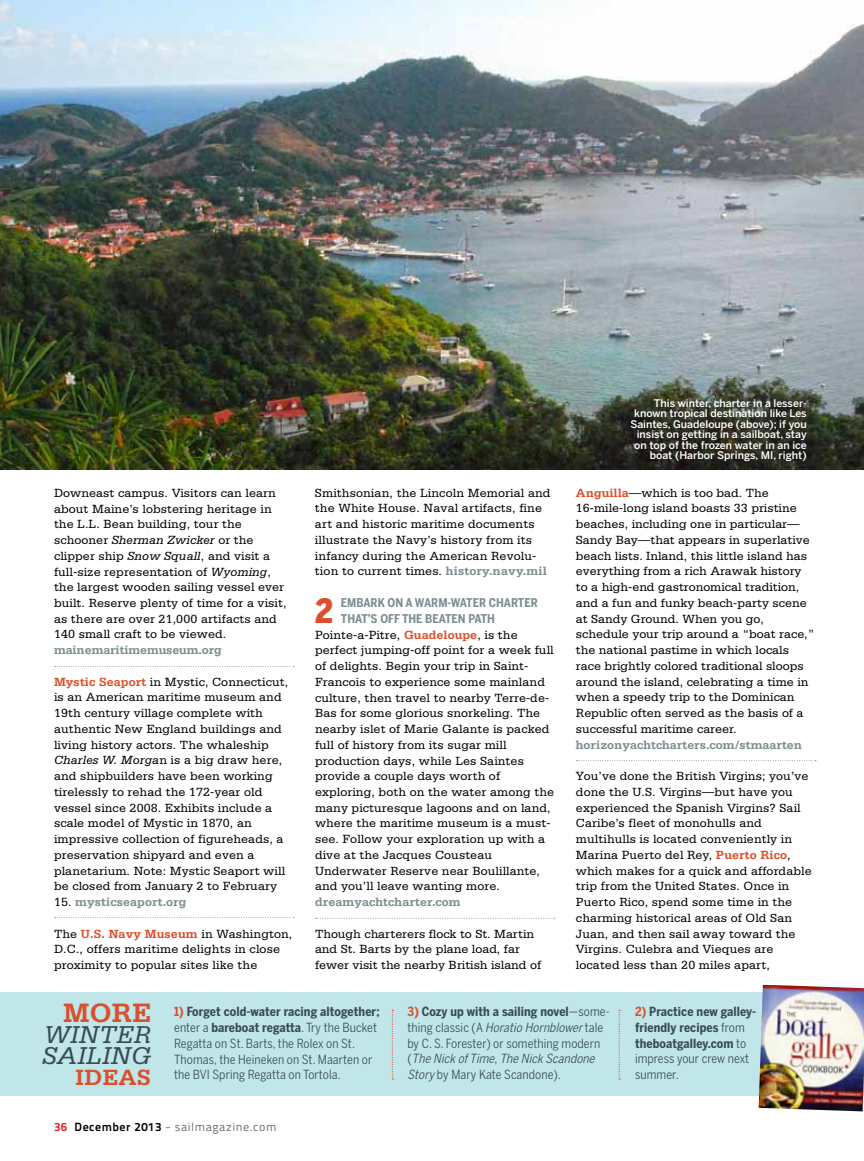
<style>
.page{position:relative;width:864px;height:1161px;background:#fff}
.page>*{position:absolute;margin:0;border:0;box-sizing:border-box;transform-origin:0 0}
.t1{font:900 33.3px "Benton Sans Cond";color:#da502c}
.t2{font:700 28.05px "Serifa Std";color:#da502c}
.t3{font:italic 25.8px/20.9px "Serifa Std";letter-spacing:.005em;color:#374b56}
.t4{font:700 23.25px "Serifa Std";color:#da502c}
.t5{font:12.6px/15.8px "Serifa Std";letter-spacing:.005em;color:#000}
.t6{font:12.6px/15.8px "Benton Sans Cond";letter-spacing:.005em;color:#374b56}
.t7{font:700 12.6px "Serifa Std";color:#7b8e90}
.t8{font:700 12.6px/15.8px "Benton Sans Cond";color:#374b56}
.t9{font:700 12px/15.8px "Benton Sans Cond";color:#7b8e90}
.t10{font:12px "Titillium Text 14 L 400 wt";letter-spacing:.045em;color:#6d6e71}
.t11{font:500 10.5px/10.5px "Benton Sans";color:#fff;text-align:right}
.s1{font-style:italic}
.s2{font-weight:700;color:#da502c}
.s3{font-weight:400;color:#000}
.s4{font-weight:700;color:#7b8e90}
.s5{font-weight:700}
.s6{color:#da502c}
.s7{font-weight:400}
.s8{font-family:"Titillium Text 14 L 800 wt";color:#e11b22}
.s9{font-family:"Titillium Text 14 L 800 wt";color:#000}
</style>
<div class="page">
<div style="left:0;top:992px;width:864px;height:103px;background:#c1e6e9"></div>
<img style="left:0;top:0;width:864px;height:470px">
<svg style="left:392px;top:1010px;width:1px;height:70px"></svg>
<svg style="left:619px;top:1010px;width:1px;height:70px"></svg>
<svg style="left:55px;top:666px;width:239px;height:1px"></svg>
<svg style="left:55px;top:917px;width:239px;height:1px"></svg>
<svg style="left:316px;top:918px;width:239px;height:1px"></svg>
<svg style="left:577px;top:760px;width:239px;height:1px"></svg>
<img style="left:759px;top:985px;width:105px;height:126px">
<p class="t5" style="left:54px;top:485px;width:234px">Downeast campus. Visitors can learn about Maine’s lobstering heritage in the L.L. Bean building, tour the schooner <span class="s1">Sherman Zwicker</span> or the clipper ship <span class="s1">Snow Squall</span>, and visit a full-size representation of <span class="s1">Wyoming</span>, the largest wooden sailing vessel ever built. Reserve plenty of time for a visit, as there are over 21,000 artifacts and 140 small craft to be viewed.</p>
<p class="t7" style="left:54px;top:643px;width:169px">mainemaritimemuseum.org</p>
<p class="t5" style="left:54px;top:674px;width:236px"><span class="s2">Mystic Seaport</span> in Mystic, Connecticut, is an American maritime museum and 19th century village complete with authentic New England buildings and living history actors. The whaleship <span class="s1">Charles W. Morga</span>n is a big draw here, and shipbuilders have been working tirelessly to rehad the 172-year old vessel since 2008. Exhibits include a scale model of Mystic in 1870, an impressive collection of figureheads, a preservation shipyard and even a planetarium. Note: Mystic Seaport will be closed from January 2 to February</p>
<p class="t7" style="left:54px;top:895px;width:134px"><span class="s3">15.</span> mysticseaport.org</p>
<p class="t5" style="left:54px;top:926px;width:240px">The <span class="s2">U.S. Navy Museum</span> in Washington,<br>D.C., offers maritime delights in close proximity to popular sites like the</p>
<p class="t5" style="left:315px;top:485px;width:237px">Smithsonian, the Lincoln Memorial and the White House. Naval artifacts, fine art and historic maritime documents illustrate the Navy’s history from its infancy during the American Revolu&shy;tion to current times<span class="s1">.</span> <span class="s4">history.navy.mil</span></p>
<h1 class="t1" style="left:315px;top:591px;width:20px">2</h1>
<p class="t9" style="left:341px;top:595px;width:198px">EMbark on a warm-water charter that’s off the beaten path</p>
<p class="t5" style="left:315px;top:627px;width:241px">Pointe-a-Pitre, <span class="s2">Guadeloupe</span>, is the perfect jumping-off point for a week full of delights. Begin your trip in Saint-Francois to experience some mainland culture, then travel to nearby Terre-de-Bas for some glorious snorkeling. The nearby islet of Marie Galante is packed full of history from its sugar mill production days, while Les Saintes provide a couple days worth of exploring, both on the water among the many picturesque lagoons and on land, where the maritime museum is a must&shy;see. Follow your exploration up with a dive at the Jacques Cousteau Underwater Reserve near Boulillante, and you’ll leave wanting more.</p>
<p class="t7" style="left:315px;top:895px;width:147px">dreamyachtcharter.com</p>
<p class="t5" style="left:315px;top:926px;width:228px">Though charterers flock to St. Martin and St. Barts by the plane load, far fewer visit the nearby British island of</p>
<p class="t11" style="left:630px;top:398px;width:178px">This winter, charter in a lesser&shy;known tropical destination like Les Saintes, Guadeloupe (above); if you insist on getting in a sailboat, stay on top of the frozen water in an ice boat (Harbor Springs, MI, right)</p>
<p class="t5" style="left:576px;top:485px;width:240px"><span class="s2">Anguilla</span>—which is too bad. The 16-mile-long island boasts 33 pristine beaches, including one in particular— Sandy Bay—that appears in superlative beach lists. Inland, this little island has everything from a rich Arawak history to a high-end gastronomical tradition, and a fun and funky beach-party scene at Sandy Ground. When you go, schedule your trip around a “boat race,” the national pastime in which locals race brightly colored traditional sloops around the island, celebrating a time in when a speedy trip to the Dominican Republic often served as the basis of a successful maritime career.</p>
<p class="t7" style="left:576px;top:737px;width:228px">horizonyachtcharters.com/stmaarten</p>
<p class="t5" style="left:576px;top:768px;width:237px">You’ve done the British Virgins; you’ve done the U.S. Virgins—but have you experienced the Spanish Virgins? Sail Caribe’s fleet of monohulls and multihulls is located conveniently in Marina Puerto del Rey, <span class="s2">Puerto Rico</span>, which makes for a quick and affordable trip from the United States. Once in Puerto Rico, spend some time in the charming historical areas of Old San Juan, and then sail away toward the Virgins. Culebra and Vieques are located less than 20 miles apart,</p>
<h2 class="t2" style="left:63px;top:996px;width:89px">More</h2>
<h3 class="t3" style="left:43px;top:1025px;width:110px">winter saili</h3>
<p class="t6" style="left:174px;top:1004px;width:207px"><span class="s2">1)</span> <span class="s5">Forget cold-water racing altogether; </span>enter a <span class="s5">bareboat regatta</span>. Try the Bucket Regatta on St. Barts, the Rolex on St.<br>Thomas, the Heineken on St. Maarten or the BVI Spring Regatta on Tortola.</p>
<p class="t8" style="left:635px;top:1004px;width:123px"><span class="s6">2)</span> Practice new galley&shy;friendly recipes <span class="s7">from </span>theboatgalley.com <span class="s7">to impress your crew next summer.</span></p>
<p class="t6" style="left:407px;top:1004px;width:204px"><span class="s2">3)</span> <span class="s5">Cozy up with a sailing novel</span>—some&shy;thing classic (A <span class="s1">Horatio Hornblower</span>tale by C. S. Forester) or something modern<br>( <span class="s1">The Nick ofTime</span>, <span class="s1">The Nick Scandone Story</span> by Mary Kate Scandone).</p>
<h3 class="t3" style="left:111px;top:1046px;width:42px">ng</h3>
<h3 class="t4" style="left:75px;top:1064px;width:60px">ideas</h3>
<p class="t10" style="left:54px;top:1120px;width:224px"><span class="s8">36</span> <span class="s9">December 2013</span> - sailmagazine.com</p>
</div>
